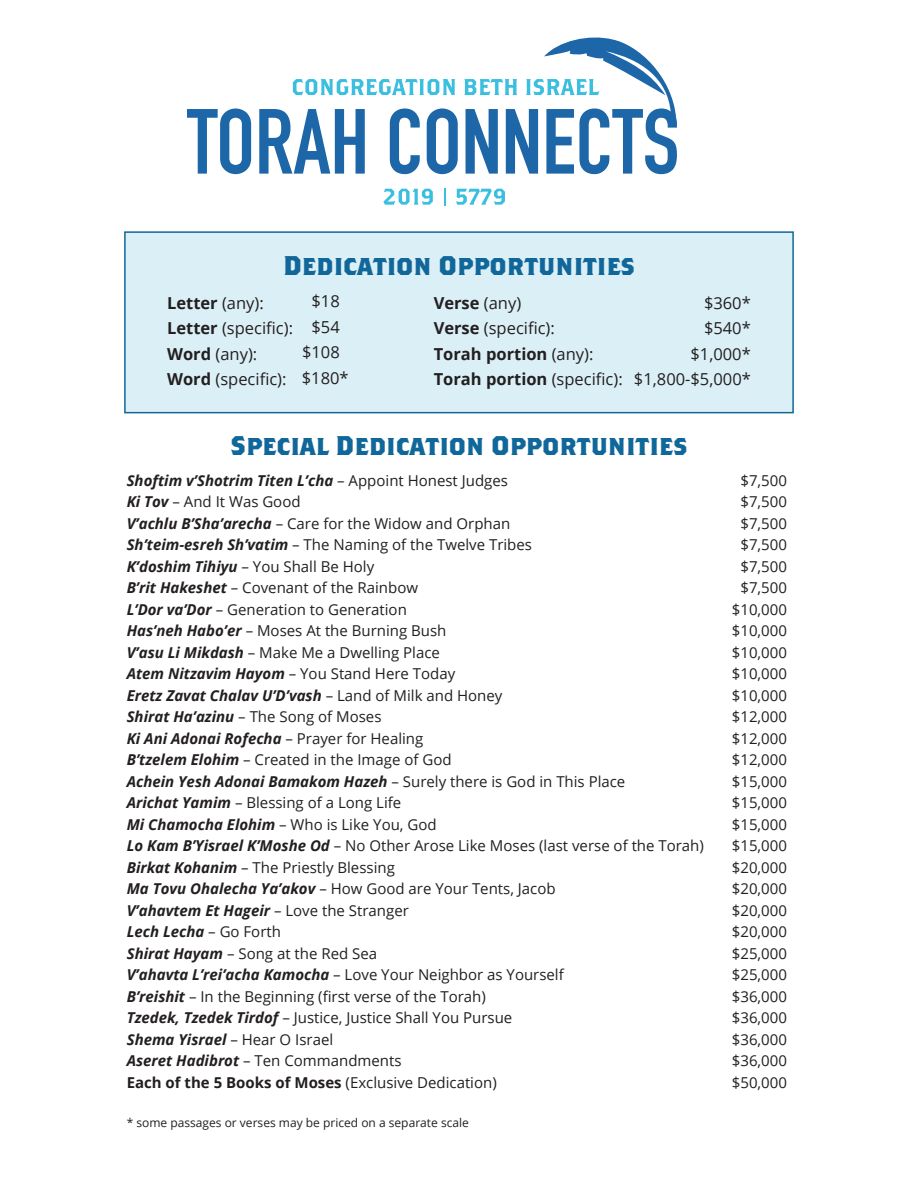
<style>
.page{position:relative;width:918px;height:1188px;background:#fff}
.page>*{position:absolute;margin:0;border:0;box-sizing:border-box;transform-origin:0 0}
.t1{font:700 27px "Brothers";color:#10679a}
.t2{font:700 27px "Brothers";color:#11679a}
.t3{font:16.5px/25.5px "Open Sans";color:#231f20}
.t4{font:700 16.5px/25.5px "Open Sans";color:#231f20}
.t5{font:15px "Open Sans";color:#231f20}
.t6{font:italic 700 15px "Open Sans";color:#231f20}
.t7{font:700 15px "Open Sans";color:#231f20}
.t8{font:12px "Open Sans";color:#231f20}
.s1{font-weight:700}
.s2{font-weight:400}
.s3{font-weight:400;font-style:normal}
.s4{font-weight:700;font-style:italic}
</style>
<div class="page">
<div style="left:124px;top:231px;width:670px;height:182px;background:#dbf0f6;border:2px solid #11679a"></div>
<svg style="left:383px;top:189px;width:50px;height:16px"></svg>
<svg style="left:444px;top:188px;width:1px;height:18px"></svg>
<svg style="left:456px;top:189px;width:49px;height:16px"></svg>
<svg style="left:187px;top:108px;width:64px;height:66px"></svg>
<svg style="left:259px;top:109px;width:106px;height:65px"></svg>
<svg style="left:390px;top:108px;width:30px;height:66px"></svg>
<svg style="left:427px;top:108px;width:31px;height:66px"></svg>
<svg style="left:293px;top:79px;width:162px;height:16px"></svg>
<svg style="left:464px;top:38px;width:213px;height:136px"></svg>
<h1 class="t2" style="left:283px;top:249px;width:353px">Dedication Opportunities</h1>
<p class="t3" style="left:302px;top:288px;width:48px;text-align:center">$18 $54 $108 $180*</p>
<p class="t3" style="left:634px;top:290px;width:118px;text-align:right">$360*<br>$540*<br>$1,000* $1,800-$5,000*</p>
<p class="t3" style="left:167px;top:289px;width:127px"><span class="s1">Letter</span> (any):<br><span class="s1">Letter</span> (specific):<br><span class="s1">Word</span> (any):<br><span class="s1">Word</span> (specific):</p>
<p class="t4" style="left:434px;top:289px;width:191px">Verse <span class="s2">(any)<br></span>Verse <span class="s2">(specific):<br></span>Torah portion <span class="s2">(any):<br></span>Torah portion <span class="s2">(specific):</span></p>
<h1 class="t1" style="left:231px;top:429px;width:458px">Special Dedication Opportunities</h1>
<p class="t6" style="left:127px;top:470px;width:383px">Shoftim v’Shotrim Titen L’cha <span class="s3">– Appoint Honest Judges</span></p>
<p class="t5" style="left:740px;top:470px;width:48px">$7,500</p>
<p class="t5" style="left:127px;top:492px;width:175px"><span class="s4">Ki Tov</span> – And It Was Good</p>
<p class="t5" style="left:740px;top:492px;width:48px">$7,500</p>
<p class="t5" style="left:127px;top:513px;width:385px"><span class="s4">V’achlu B’Sha’arecha</span> – Care for the Widow and Orphan</p>
<p class="t5" style="left:740px;top:513px;width:48px">$7,500</p>
<p class="t5" style="left:127px;top:535px;width:407px"><span class="s4">Sh’teim-esreh Sh’vatim</span> – The Naming of the Twelve Tribes</p>
<p class="t5" style="left:740px;top:535px;width:48px">$7,500</p>
<p class="t5" style="left:127px;top:556px;width:249px"><span class="s4">K’doshim Tihiyu</span> – You Shall Be Holy</p>
<p class="t5" style="left:740px;top:556px;width:48px">$7,500</p>
<p class="t5" style="left:127px;top:578px;width:293px"><span class="s4">B’rit Hakeshet</span> – Covenant of the Rainbow</p>
<p class="t5" style="left:740px;top:578px;width:48px">$7,500</p>
<p class="t5" style="left:127px;top:599px;width:282px"><span class="s4">L’Dor va’Dor</span> – Generation to Generation</p>
<p class="t5" style="left:732px;top:599px;width:57px">$10,000</p>
<p class="t5" style="left:127px;top:621px;width:321px"><span class="s4">Has’neh Habo’er</span> – Moses At the Burning Bush</p>
<p class="t5" style="left:732px;top:621px;width:57px">$10,000</p>
<p class="t5" style="left:127px;top:642px;width:315px"><span class="s4">V’asu Li Mikdash</span> – Make Me a Dwelling Place</p>
<p class="t5" style="left:732px;top:642px;width:57px">$10,000</p>
<p class="t5" style="left:127px;top:664px;width:330px"><span class="s4">Atem Nitzavim Hayom</span> – You Stand Here Today</p>
<p class="t5" style="left:732px;top:664px;width:57px">$10,000</p>
<p class="t6" style="left:127px;top:685px;width:377px">Eretz Zavat Chalav U’D’vash <span class="s3">– Land of Milk and Honey</span></p>
<p class="t5" style="left:732px;top:685px;width:57px">$10,000</p>
<p class="t5" style="left:127px;top:707px;width:256px"><span class="s4">Shirat Ha’azinu</span> – The Song of Moses</p>
<p class="t5" style="left:732px;top:707px;width:57px">$12,000</p>
<p class="t6" style="left:127px;top:728px;width:298px">Ki Ani Adonai Rofecha <span class="s3">– Prayer for Healing</span></p>
<p class="t5" style="left:732px;top:728px;width:57px">$12,000</p>
<p class="t5" style="left:127px;top:750px;width:326px"><span class="s4">B’tzelem Elohim</span> – Created in the Image of God</p>
<p class="t5" style="left:732px;top:750px;width:57px">$12,000</p>
<p class="t6" style="left:127px;top:771px;width:500px">Achein Yesh Adonai Bamakom Hazeh <span class="s3">– Surely there is God in This Place</span></p>
<p class="t5" style="left:732px;top:771px;width:57px">$15,000</p>
<p class="t5" style="left:127px;top:793px;width:276px"><span class="s4">Arichat Yamim</span> – Blessing of a Long Life</p>
<p class="t5" style="left:732px;top:793px;width:57px">$15,000</p>
<p class="t5" style="left:127px;top:814px;width:312px"><span class="s4">Mi Chamocha Elohim</span> – Who is Like You, God</p>
<p class="t5" style="left:732px;top:814px;width:57px">$15,000</p>
<p class="t5" style="left:127px;top:836px;width:579px"><span class="s4">Lo Kam B’Yisrael K’Moshe Od</span> – No Other Arose Like Moses (last verse of the Torah)</p>
<p class="t5" style="left:732px;top:836px;width:57px">$15,000</p>
<p class="t5" style="left:127px;top:857px;width:270px"><span class="s4">Birkat Kohanim</span> – The Priestly Blessing</p>
<p class="t5" style="left:732px;top:857px;width:57px">$20,000</p>
<p class="t5" style="left:127px;top:879px;width:431px"><span class="s4">Ma Tovu Ohalecha Ya’akov</span> – How Good are Your Tents, Jacob</p>
<p class="t5" style="left:732px;top:879px;width:57px">$20,000</p>
<p class="t6" style="left:127px;top:900px;width:284px">V’ahavtem Et Hageir <span class="s3">– Love the Stranger</span></p>
<p class="t5" style="left:732px;top:900px;width:57px">$20,000</p>
<p class="t6" style="left:127px;top:921px;width:156px">Lech Lecha <span class="s3">– Go Forth</span></p>
<p class="t5" style="left:732px;top:922px;width:57px">$20,000</p>
<p class="t5" style="left:127px;top:943px;width:252px"><span class="s4">Shirat Hayam</span> – Song at the Red Sea</p>
<p class="t5" style="left:732px;top:943px;width:57px">$25,000</p>
<p class="t5" style="left:127px;top:965px;width:439px"><span class="s4">V’ahavta L’rei’acha Kamocha</span> – Love Your Neighbor as Yourself</p>
<p class="t5" style="left:732px;top:965px;width:57px">$25,000</p>
<p class="t5" style="left:127px;top:986px;width:361px"><span class="s4">B’reishit</span> – In the Beginning (first verse of the Torah)</p>
<p class="t5" style="left:732px;top:986px;width:57px">$36,000</p>
<p class="t5" style="left:127px;top:1008px;width:387px"><span class="s4">Tzedek, Tzedek Tirdof</span> – Justice, Justice Shall You Pursue</p>
<p class="t5" style="left:732px;top:1008px;width:57px">$36,000</p>
<p class="t6" style="left:127px;top:1029px;width:208px">Shema Yisrael <span class="s3">– Hear O Israel</span></p>
<p class="t5" style="left:732px;top:1029px;width:57px">$36,000</p>
<p class="t5" style="left:127px;top:1051px;width:276px"><span class="s4">Aseret Hadibrot</span> – Ten Commandments</p>
<p class="t5" style="left:732px;top:1051px;width:57px">$36,000</p>
<p class="t7" style="left:127px;top:1072px;width:372px">Each of the 5 Books of Moses <span class="s2">(Exclusive Dedication)</span></p>
<p class="t5" style="left:732px;top:1072px;width:57px">$50,000</p>
<p class="t8" style="left:127px;top:1114px;width:344px">* some passages or verses may be priced on a separate scale</p>
</div>
